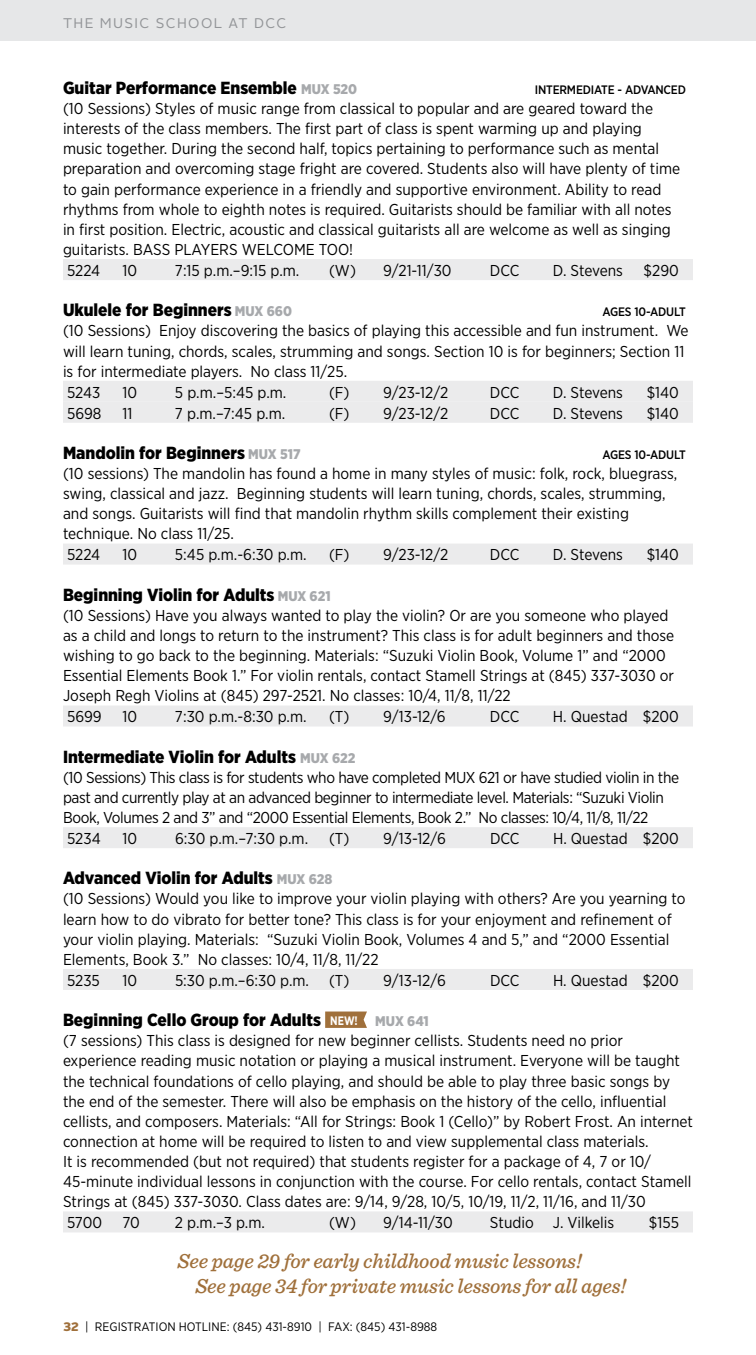
<style>
.page{position:relative;width:756px;height:1355px;background:#fff}
.page>*{position:absolute;margin:0;border:0;box-sizing:border-box;transform-origin:0 0}
.t1{font:italic 500 21px/25.2px "Sentinel";letter-spacing:-.005em;color:#a0703b}
.t2{font:900 17.5px "Gotham Narrow";color:#000}
.t3{font:15.75px/20.3px "Gotham Narrow";color:#000}
.t4{font:15.75px/20.5px "Gotham Narrow";letter-spacing:-.025em;color:#000}
.t5{font:14px "Alright Sans";letter-spacing:.1em;color:#939598}
.t6{font:12.25px "Gotham Narrow";color:#000}
.t7{font:500 12.25px "Gotham Narrow";letter-spacing:-.015em;color:#000}
.s1{font-size:14px;color:#a7a9ac}
.s2{font-weight:700;font-size:12.25px;color:#fff}
.s3{font-family:"Alright Sans";font-weight:900;color:#a0703b}
</style>
<div class="page">
<div style="left:63px;top:259px;width:630px;height:21px;background:#ebebec"></div>
<div style="left:63px;top:381px;width:630px;height:21px;background:#ebebec"></div>
<div style="left:63px;top:402px;width:630px;height:21px;background:#ebebec"></div>
<div style="left:63px;top:543px;width:630px;height:21px;background:#ebebec"></div>
<div style="left:63px;top:705px;width:630px;height:21px;background:#ebebec"></div>
<div style="left:63px;top:827px;width:630px;height:21px;background:#ebebec"></div>
<div style="left:63px;top:969px;width:630px;height:21px;background:#ebebec"></div>
<div style="left:63px;top:1211px;width:630px;height:21px;background:#ebebec"></div>
<svg style="left:325px;top:1011px;width:42px;height:17px"></svg>
<div style="left:0;top:0;width:756px;height:40px;background:#e6e7e8"></div>
<p class="t5" style="left:63px;top:13px;width:225px">THE MUSIC SCHOOL AT DCC</p>
<p class="t2" style="left:63px;top:76px;width:296px">Guitar Performance Ensemble <span class="s1">MUX 520</span></p>
<p class="t7" style="left:535px;top:82px;width:153px">INTERMEDIATE - ADVANCED</p>
<p class="t3" style="left:63px;top:98px;width:619px">(10 Sessions) Styles of music range from classical to popular and are geared toward the interests of the class members. The first part of class is spent warming up and playing music together. During the second half, topics pertaining to performance such as mental preparation and overcoming stage fright are covered. Students also will have plenty of time to gain performance experience in a friendly and supportive environment. Ability to read rhythms from whole to eighth notes is required. Guitarists should be familiar with all notes in first position. Electric, acoustic and classical guitarists all are welcome as well as singing guitarists. BASS PLAYERS WELCOME TOO!<br>5224</p>
<p class="t3" style="left:123px;top:260px;width:16px">10</p>
<p class="t3" style="left:175px;top:260px;width:126px">7:15 p.m.–9:15 p.m.</p>
<p class="t3" style="left:329px;top:260px;width:124px">(W) 9/21-11/30</p>
<p class="t3" style="left:490px;top:260px;width:31px">DCC</p>
<p class="t3" style="left:553px;top:260px;width:72px">D. Stevens</p>
<p class="t3" style="left:644px;top:260px;width:37px">$290</p>
<p class="t2" style="left:63px;top:298px;width:231px">Ukulele for Beginners <span class="s1">MUX 660</span></p>
<p class="t7" style="left:602px;top:304px;width:85px">AGES 10-ADULT</p>
<p class="t3" style="left:63px;top:320px;width:627px">(10 Sessions) Enjoy discovering the basics of playing this accessible and fun instrument. We will learn tuning, chords, scales, strumming and songs. Section 10 is for beginners; Section 11 is for intermediate players. No class 11/25.<br>5243</p>
<p class="t3" style="left:123px;top:382px;width:16px">10</p>
<p class="t3" style="left:175px;top:382px;width:113px">5 p.m.–5:45 p.m.</p>
<p class="t3" style="left:329px;top:382px;width:121px">(F) 9/23-12/2</p>
<p class="t3" style="left:490px;top:382px;width:31px">DCC</p>
<p class="t3" style="left:553px;top:382px;width:72px">D. Stevens</p>
<p class="t3" style="left:647px;top:382px;width:34px">$140</p>
<p class="t3" style="left:67px;top:403px;width:36px">5698</p>
<p class="t3" style="left:123px;top:403px;width:11px">11</p>
<p class="t3" style="left:175px;top:403px;width:112px">7 p.m.–7:45 p.m.</p>
<p class="t3" style="left:329px;top:403px;width:121px">(F) 9/23-12/2</p>
<p class="t3" style="left:490px;top:403px;width:31px">DCC</p>
<p class="t3" style="left:553px;top:403px;width:72px">D. Stevens</p>
<p class="t3" style="left:647px;top:403px;width:34px">$140</p>
<p class="t2" style="left:63px;top:441px;width:239px">Mandolin for Beginners <span class="s1">MUX 517</span></p>
<p class="t7" style="left:602px;top:447px;width:85px">AGES 10-ADULT</p>
<p class="t3" style="left:63px;top:463px;width:616px">(10 sessions) The mandolin has found a home in many styles of music: folk, rock, bluegrass, swing, classical and jazz. Beginning students will learn tuning, chords, scales, strumming, and songs. Guitarists will find that mandolin rhythm skills complement their existing technique. No class 11/25.<br>5224</p>
<p class="t3" style="left:123px;top:544px;width:16px">10</p>
<p class="t3" style="left:175px;top:544px;width:133px">5:45 p.m.-6:30 p.m.</p>
<p class="t3" style="left:329px;top:544px;width:121px">(F) 9/23-12/2</p>
<p class="t3" style="left:490px;top:544px;width:31px">DCC</p>
<p class="t3" style="left:553px;top:544px;width:72px">D. Stevens</p>
<p class="t3" style="left:647px;top:544px;width:34px">$140</p>
<p class="t2" style="left:63px;top:583px;width:269px">Beginning Violin for Adults <span class="s1">MUX 621</span></p>
<p class="t3" style="left:63px;top:605px;width:613px">(10 Sessions) Have you always wanted to play the violin? Or are you someone who played as a child and longs to return to the instrument? This class is for adult beginners and those wishing to go back to the beginning. Materials: “Suzuki Violin Book, Volume 1” and “2000<br>Essential Elements Book 1.” For violin rentals, contact Stamell Strings at (845) 337-3030 or Joseph Regh Violins at (845) 297-2521. No classes: 10/4, 11/8, 11/22<br>5699</p>
<p class="t3" style="left:123px;top:706px;width:16px">10</p>
<p class="t3" style="left:175px;top:706px;width:133px">7:30 p.m.-8:30 p.m.</p>
<p class="t3" style="left:329px;top:706px;width:118px">(T) 9/13-12/6</p>
<p class="t3" style="left:490px;top:706px;width:31px">DCC</p>
<p class="t3" style="left:553px;top:706px;width:127px">H. Questad $200</p>
<p class="t2" style="left:63px;top:745px;width:294px">Intermediate Violin for Adults <span class="s1">MUX 622</span></p>
<p class="t4" style="left:63px;top:766px;width:618px">(10 Sessions) This class is for students who have completed MUX 621 or have studied violin in the past and currently play at an advanced beginner to intermediate level. Materials: “Suzuki Violin Book, Volumes 2 and 3” and “2000 Essential Elements, Book 2.” No classes: 10/4, 11/8, 11/22<br>5234</p>
<p class="t3" style="left:123px;top:828px;width:16px">10</p>
<p class="t3" style="left:175px;top:828px;width:135px">6:30 p.m.–7:30 p.m.</p>
<p class="t3" style="left:329px;top:828px;width:118px">(T) 9/13-12/6</p>
<p class="t3" style="left:490px;top:828px;width:31px">DCC</p>
<p class="t3" style="left:553px;top:828px;width:127px">H. Questad $200</p>
<p class="t2" style="left:63px;top:866px;width:271px">Advanced Violin for Adults <span class="s1">MUX 628</span></p>
<p class="t3" style="left:63px;top:888px;width:624px">(10 Sessions) Would you like to improve your violin playing with others? Are you yearning to learn how to do vibrato for better tone? This class is for your enjoyment and refinement of your violin playing. Materials: “Suzuki Violin Book, Volumes 4 and 5,” and “2000 Essential Elements, Book 3.” No classes: 10/4, 11/8, 11/22<br>5235</p>
<p class="t3" style="left:123px;top:970px;width:16px">10</p>
<p class="t3" style="left:175px;top:970px;width:136px">5:30 p.m.–6:30 p.m.</p>
<p class="t3" style="left:329px;top:970px;width:118px">(T) 9/13-12/6</p>
<p class="t3" style="left:490px;top:970px;width:31px">DCC</p>
<p class="t3" style="left:553px;top:970px;width:127px">H. Questad $200</p>
<p class="t2" style="left:63px;top:1008px;width:367px">Beginning Cello Group for Adults <span class="s2">NEW!</span> <span class="s1">MUX 641</span></p>
<p class="t3" style="left:63px;top:1030px;width:632px">(7 sessions) This class is designed for new beginner cellists. Students need no prior experience reading music notation or playing a musical instrument. Everyone will be taught the technical foundations of cello playing, and should be able to play three basic songs by the end of the semester. There will also be emphasis on the history of the cello, influential cellists, and composers. Materials: “All for Strings: Book 1 (Cello)” by Robert Frost. An internet connection at home will be required to listen to and view supplemental class materials.<br>It is recommended (but not required) that students register for a package of 4, 7 or 10/ 45-minute individual lessons in conjunction with the course. For cello rentals, contact Stamell Strings at (845) 337-3030. Class dates are: 9/14, 9/28, 10/5, 10/19, 11/2, 11/16, and 11/30<br>5700</p>
<p class="t3" style="left:123px;top:1212px;width:19px">70</p>
<p class="t3" style="left:175px;top:1212px;width:91px">2 p.m.–3 p.m.</p>
<p class="t3" style="left:329px;top:1212px;width:125px">(W) 9/14-11/30</p>
<p class="t3" style="left:490px;top:1212px;width:126px">Studio J. Vilkelis</p>
<p class="t3" style="left:649px;top:1212px;width:32px">$155</p>
<h1 class="t1" style="left:195px;top:1247px;width:433px;text-indent:-18px">See page 29 for early childhood music lessons!<br>See page 34 for private music lessons for all ages!</h1>
<p class="t6" style="left:63px;top:1319px;width:376px"><span class="s3">32</span> | REGISTRATION HOTLINE: (845) 431-8910 | FAX: (845) 431-8988</p>
</div>
